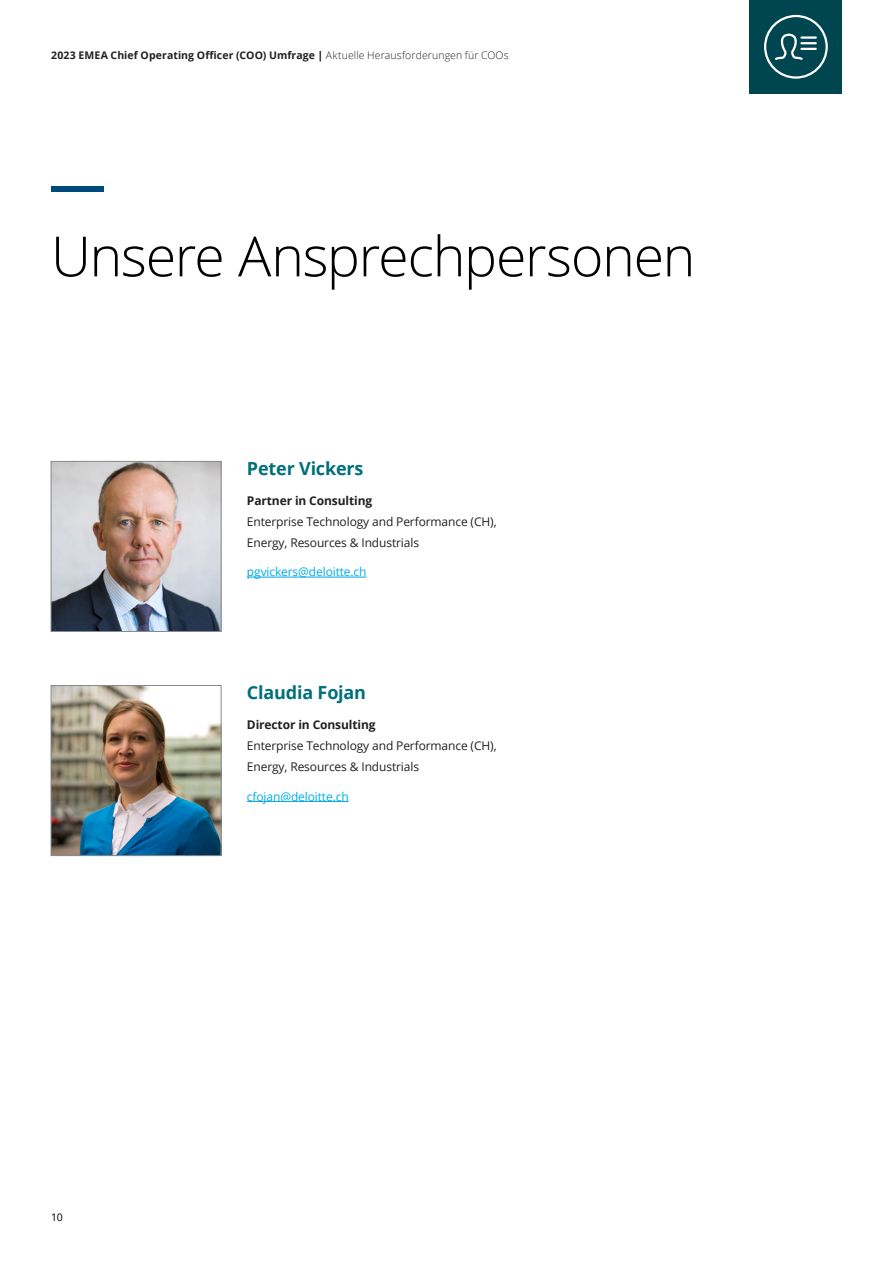
<style>
.page{position:relative;width:893px;height:1263px;background:#fff}
.page>*{position:absolute;margin:0;border:0;box-sizing:border-box;transform-origin:0 0}
.Story_heading_light__37_42pt{font:300 55.5px "Open Sans";letter-spacing:-.025em;color:#010101}
.Brochure_title___Right_pg__folio_7_9_5pt{font:700 18px "Open Sans";letter-spacing:-.01em;color:#006f7a}
.Brochure_title___Right_pg__folio_7_9_5pt-2{font:12px/21px "Open Sans";letter-spacing:-.01em;color:#231f20}
.Brochure_title___Right_pg__folio_7_9_5pt-3{font:700 12px "Open Sans";letter-spacing:-.01em;color:#231f20}
.Brochure_title___Right_pg__folio_7_9_5pt-4{font:12px "Open Sans";letter-spacing:-.01em;color:#00abe7}
.t1{font:700 10.5px "Open Sans";letter-spacing:.01em;color:#231f20}
.t2{font:10.5px "Open Sans";color:#010101}
.s1{color:#010101}
.s2{font-weight:300}
</style>
<div class="page">
<div style="left:750px;top:0;width:92px;height:94px;background:#004650"></div>
<svg style="left:764px;top:15px;width:64px;height:64px"></svg>
<div style="left:51px;top:186px;width:53px;height:5px;background:#00497b"></div>
<hr style="left:247px;top:577px;width:120px;height:1px;background:#00abe7">
<hr style="left:247px;top:801px;width:102px;height:1px;background:#00abe7">
<img style="left:53px;top:687px;width:166px;height:167px">
<div style="left:51px;top:685px;width:170px;height:171px;border:1px solid #868a8e"></div>
<img style="left:53px;top:463px;width:166px;height:167px">
<div style="left:51px;top:461px;width:170px;height:171px;border:1px solid #868a8e"></div>
<p class="t1" style="left:51px;top:48px;width:459px">2023 EMEA Chief Operating Officer (COO) Umfrage <span class="s1">|</span> <span class="s2">Aktuelle Herausforderungen für COOs</span></p>
<p class="Story_heading_light__37_42pt" style="left:51px;top:218px;width:646px">Unsere Ansprechpersonen</p>
<p class="Brochure_title___Right_pg__folio_7_9_5pt" style="left:247px;top:456px;width:118px">Peter Vickers</p>
<p class="Brochure_title___Right_pg__folio_7_9_5pt-3" style="left:247px;top:492px;width:127px">Partner in Consulting</p>
<p class="Brochure_title___Right_pg__folio_7_9_5pt-2" style="left:247px;top:510px;width:251px">Enterprise Technology and Performance (CH),<br>Energy, Resources &amp; Industrials</p>
<p class="Brochure_title___Right_pg__folio_7_9_5pt-4" style="left:247px;top:564px;width:121px">pgvickers@deloitte.ch</p>
<p class="t2" style="left:51px;top:1210px;width:13px">10</p>
<p class="Brochure_title___Right_pg__folio_7_9_5pt" style="left:247px;top:680px;width:121px">Claudia Fojan</p>
<p class="Brochure_title___Right_pg__folio_7_9_5pt-3" style="left:247px;top:716px;width:130px">Director in Consulting</p>
<p class="Brochure_title___Right_pg__folio_7_9_5pt-2" style="left:247px;top:735px;width:251px">Enterprise Technology and Performance (CH),<br>Energy, Resources &amp; Industrials</p>
<p class="Brochure_title___Right_pg__folio_7_9_5pt-4" style="left:247px;top:788px;width:103px">cfojan@deloitte.ch</p>
</div>
